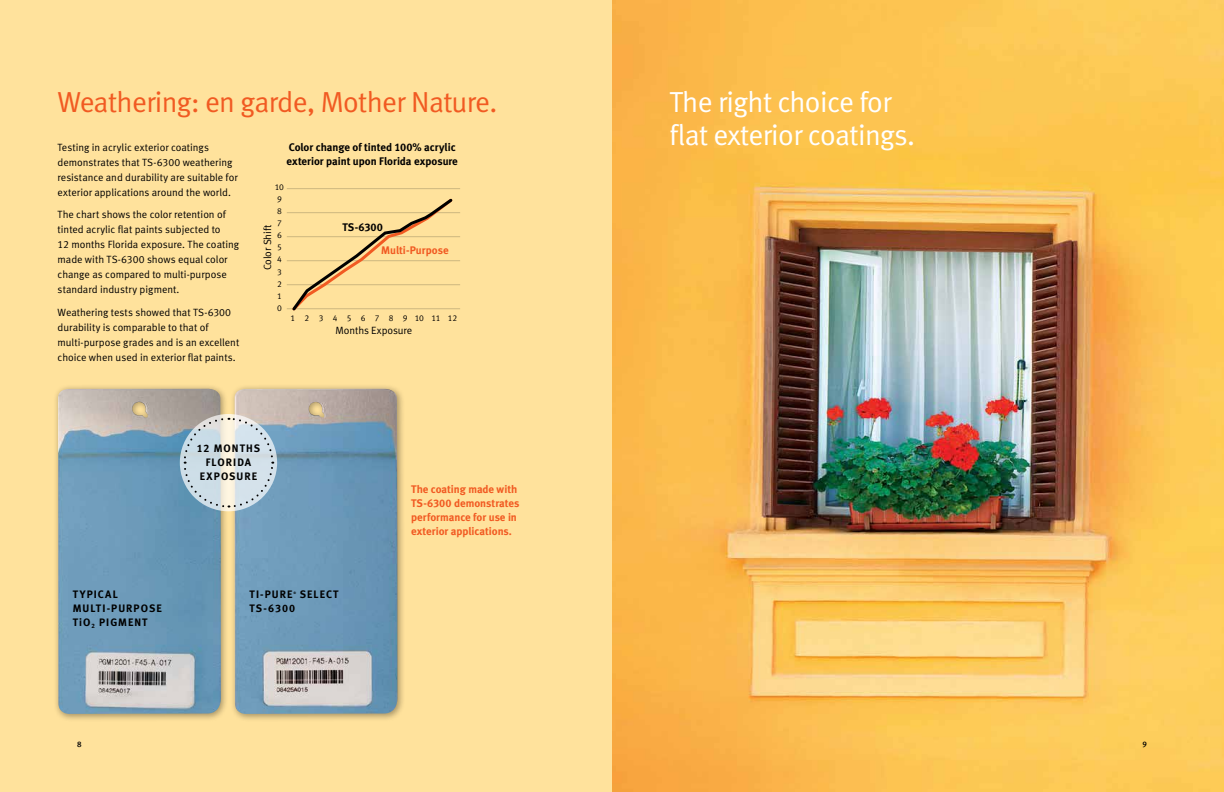
<style>
.page{position:relative;width:1224px;height:792px;background:#fff}
.page>*{position:absolute;margin:0;border:0;box-sizing:border-box;transform-origin:0 0}
.t1{font:29px/33px "Meta Normal LF";letter-spacing:-.02em;color:#fff}
.t2{font:29px "Meta Normal LF";letter-spacing:-.02em;color:#f15a22}
.t3{font:11px/14px "Meta Bold LF";letter-spacing:-.005em;color:#f15a22}
.t4{font:11px/14px "Meta Bold LF";letter-spacing:-.005em;color:#000}
.t5{font:10.8px/14px "Meta Bold LF";letter-spacing:.095em;color:#000}
.t6{font:10.5px/15px "Meta Normal LF";color:#000}
.t7{font:8.5px/12.1px "Meta Normal LF";letter-spacing:-.045em;color:#000}
.t8{font:8px "Meta Medium LF";color:#000}
.t9{font:3.2px "Meta Bold LF";color:#000}
</style>
<div class="page">
<div style="left:0;top:0;width:612px;height:792px;background:#ffe29c"></div>
<div style="left:53px;top:384px;width:176px;height:338px;background:#000;opacity:.35"></div>
<img style="left:58px;top:389px;width:164px;height:325px">
<div style="left:230px;top:384px;width:175px;height:338px;background:#000;opacity:.35"></div>
<img style="left:235px;top:389px;width:163px;height:325px">
<img style="left:612px;top:0;width:612px;height:792px">
<hr style="left:287px;top:188px;width:173px;height:1px;background:#cdcfd0">
<hr style="left:287px;top:236px;width:173px;height:1px;background:#cdcfd0">
<hr style="left:287px;top:260px;width:173px;height:1px;background:#cdcfd0">
<hr style="left:287px;top:284px;width:173px;height:1px;background:#cdcfd0">
<hr style="left:287px;top:309px;width:173px;height:1px;background:#cdcfd0">
<hr style="left:287px;top:212px;width:173px;height:1px;background:#cdcfd0">
<svg style="left:290px;top:198px;width:165px;height:113px"></svg>
<svg style="left:180px;top:414px;width:97px;height:97px"></svg>
<svg style="left:183px;top:417px;width:91px;height:92px;background:#c8d5db"></svg>
<h1 class="t2" style="left:58px;top:85px;width:441px">Weathering: en garde, Mother Nature.</h1>
<h1 class="t1" style="left:670px;top:85px;width:247px">The right choice for flat exterior coatings.</h1>
<p class="t4" style="left:287px;top:140px;width:173px">Color change of tinted 100% acrylic exterior paint upon Florida exposure</p>
<p class="t6" style="left:58px;top:140px;width:182px">Testing in acrylic exterior coatings demonstrates that TS-6300 weathering resistance and durability are suitable for exterior applications around the world.</p>
<p class="t6" style="left:58px;top:207px;width:183px">The chart shows the color retention of tinted acrylic flat paints subjected to<br>12 months Florida exposure. The coating made with TS-6300 shows equal color change as compared to multi-purpose standard industry pigment.</p>
<p class="t6" style="left:58px;top:304px;width:183px">Weathering tests showed that TS-6300 durability is comparable to that of multi-purpose grades and is an excellent choice when used in exterior flat paints.</p>
<p class="t7" style="left:275px;top:181px;width:11px">10<br>9<br>8<br>7<br>6<br>5<br>4<br>3<br>2<br>1<br>0</p>
<p class="t4" style="left:342px;top:220px;width:42px">TS-6300</p>
<p class="t6" style="left:260px;top:270px;width:47px;rotate:-90deg">Color Shift</p>
<p class="t3" style="left:381px;top:243px;width:69px">Multi-Purpose</p>
<p class="t7" style="left:291px;top:311px;width:168px">1 2 3 4 5 6 7 8 9 10 11 12</p>
<p class="t6" style="left:336px;top:322px;width:78px">Months Exposure</p>
<p class="t5" style="left:197px;top:441px;width:65px;text-align:center">12 MONTHS<br>FLORIDA<br>EXPOSURE</p>
<p class="t5" style="left:73px;top:587px;width:91px">TYPICAL<br>MULTI-PURPOSE<br>TiO<sub>2</sub> PIGMENT</p>
<p class="t5" style="left:250px;top:587px;width:45px">TI-PURE</p>
<p class="t9" style="left:293px;top:591px;width:4px">®</p>
<p class="t5" style="left:300px;top:587px;width:40px">SELECT</p>
<p class="t5" style="left:250px;top:601px;width:47px">TS-6300</p>
<p class="t3" style="left:411px;top:482px;width:110px">The coating made with<br>TS-6300 demonstrates performance for use in exterior applications.</p>
<p class="t8" style="left:77px;top:740px;width:6px">8</p>
<p class="t8" style="left:1142px;top:740px;width:6px">9</p>
</div>
